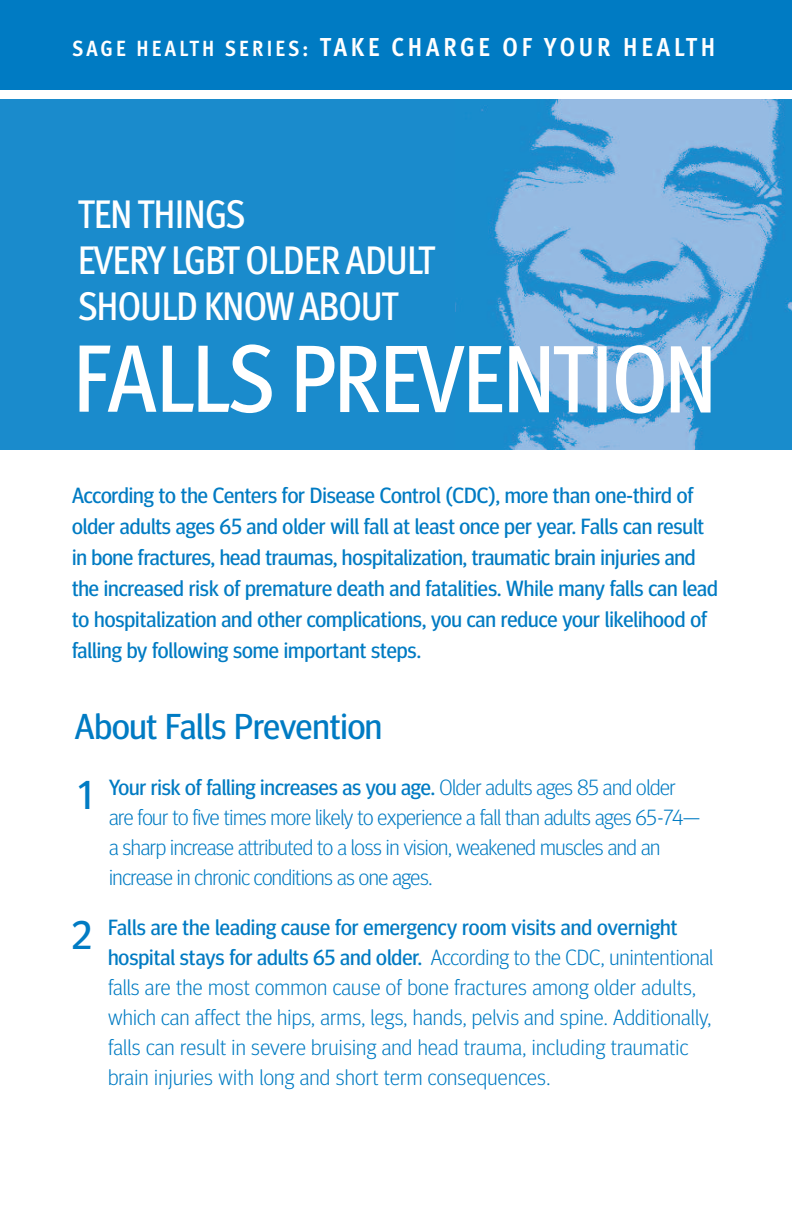
<style>
.page{position:relative;width:792px;height:1224px;background:#fff}
.page>*{position:absolute;margin:0;border:0;box-sizing:border-box;transform-origin:0 0}
.t1{font:500 condensed 96px "Meta OT";letter-spacing:-.02em;color:#fff}
.t2{font:500 condensed 40px/46px "Meta OT";letter-spacing:-.03em;color:#fff}
.t3{font:36px "Meta Headline";color:#007bc3}
.t4{font:700 condensed 26px "Meta OT";letter-spacing:.15em;color:#fff}
.t5{font:22px/31px "Meta Headline";color:#007bc3}
.t6{font:300 22px/30px "Meta Headline";letter-spacing:.005em;color:#007bc3}
.t7{font:300 22px/30px "Meta Headline";letter-spacing:-.015em;color:#007bc3}
.s1{font-size:22px}
.s2{font-weight:400;font-size:40px}
.s3{font-weight:400}
</style>
<div class="page">
<div style="left:0;top:0;width:792px;height:90px;background:#007bc3"></div>
<div style="left:0;top:99px;width:792px;height:351px;background:#1a8bcc"></div>
<img style="left:456px;top:99px;width:336px;height:351px">
<p class="t4" style="left:72px;top:37px;width:645px"><span class="s1">SAGE HEALTH SERIES:</span> TAKE CHARGE OF YOUR HEALTH</p>
<h2 class="t2" style="left:78px;top:194px;width:359px">TENTHINGS<br>EVERY LGBT OLDER ADULT<br>SHOULD KNOW ABOUT</h2>
<h1 class="t1" style="left:72px;top:342px;width:647px">FALLS PREVENTION</h1>
<p class="t5" style="left:72px;top:482px;width:647px">According to the Centers for Disease Control (CDC), more than one-third of older adults ages 65 and older will fall at least once per year. Falls can result in bone fractures, head traumas, hospitalization, traumatic brain injuries and the increased risk of premature death and fatalities. While many falls can lead to hospitalization and other complications, you can reduce your likelihood of falling by following some important steps.</p>
<h3 class="t3" style="left:75px;top:713px;width:309px">About Falls Prevention</h3>
<p class="t7" style="left:109px;top:774px;width:593px;text-indent:-31px"><span class="s2">1</span> <span class="s3">Your risk of falling increases as you age.</span> Older adults ages 85 and older are four to five times more likely to experience a fall than adults ages 65-74— a sharp increase attributed to a loss in vision, weakened muscles and an increase in chronic conditions as one ages.</p>
<p class="t6" style="left:108px;top:914px;width:607px;text-indent:-36px"><span class="s2">2</span> <span class="s3">Falls are the leading cause for emergency room visits and overnight hospital stays for adults 65 and older.</span> According to the CDC, unintentional falls are the most common cause of bone fractures among older adults, which can affect the hips, arms, legs, hands, pelvis and spine. Additionally, falls can result in severe bruising and head trauma, including traumatic brain injuries with long and short term consequences.</p>
</div>
